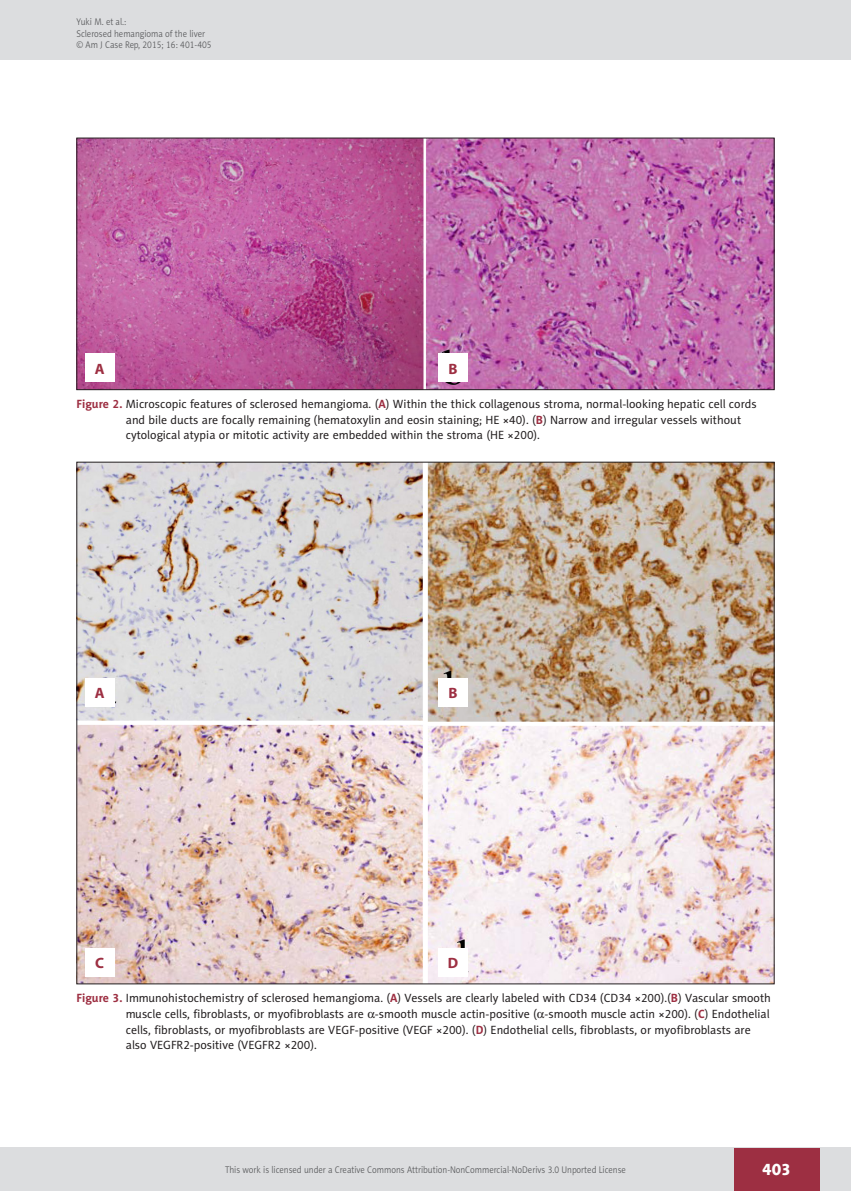
<style>
.page{position:relative;width:851px;height:1191px;background:#fff}
.page>*{position:absolute;margin:0;border:0;box-sizing:border-box;transform-origin:0 0}
.t1{font:16.5px "Naomi Sans EFN Heavy";color:#fff}
.t2{font:700 15px "Myriad Pro";color:#9d2f42}
.AJCR_Rycina_tytul{font:12px/15.8px "Naomi Sans EFN";color:#231f20}
.AJCR_pagina_zywa{font:9.75px/11.2px "Naomi Sans EFN Light";color:#57585a;scale:.9 1}
.AJCR_pagina_sygnatur{font:9.75px "Naomi Sans EFN Light";color:#57585a;scale:.9 1}
.s1{font-weight:700;color:#9d2f42}
.s2{font-family:"Standard Sym L"}
</style>
<div class="page">
<img style="left:79px;top:140px;width:693px;height:248px">
<div style="left:77px;top:138px;width:697px;height:252px;border:1px solid #231f20"></div>
<div style="left:85px;top:354px;width:29px;height:28px;background:#fff"></div>
<div style="left:438px;top:354px;width:29px;height:28px;background:#fff"></div>
<img style="left:79px;top:464px;width:693px;height:518px">
<div style="left:85px;top:678px;width:29px;height:28px;background:#fff"></div>
<div style="left:85px;top:948px;width:29px;height:28px;background:#fff"></div>
<div style="left:438px;top:678px;width:29px;height:28px;background:#fff"></div>
<div style="left:438px;top:948px;width:29px;height:28px;background:#fff"></div>
<div style="left:0;top:1148px;width:850px;height:43px;background:#dcdddf"></div>
<div style="left:733px;top:1147px;width:86px;height:43px;background:#9d2f42"></div>
<div style="left:0;top:0;width:850px;height:60px;background:#dcdddf"></div>
<p class="AJCR_pagina_zywa" style="left:77px;top:16px;width:144px">Yuki M. et al.:<br>Sclerosed hemangioma of the liver</p>
<p class="AJCR_pagina_sygnatur" style="left:77px;top:39px;width:152px">© Am J Case Rep, 2015; 16: 401-405</p>
<p class="t2" style="left:95px;top:359px;width:11px">A</p>
<p class="t2" style="left:448px;top:359px;width:11px">B</p>
<p class="AJCR_Rycina_tytul" style="left:126px;top:396px;width:632px;text-indent:-49px"><span class="s1">Figure 2.</span> Microscopic features of sclerosed hemangioma. (<span class="s1">A</span>) Within the thick collagenous stroma, normal-looking hepatic cell cords and bile ducts are focally remaining (hematoxylin and eosin staining; HE ×40). (<span class="s1">B</span>) Narrow and irregular vessels without cytological atypia or mitotic activity are embedded within the stroma (HE ×200).</p>
<p class="t2" style="left:95px;top:683px;width:11px">A</p>
<p class="t2" style="left:95px;top:953px;width:10px">C</p>
<p class="t2" style="left:448px;top:683px;width:11px">B</p>
<p class="t2" style="left:447px;top:953px;width:12px">D</p>
<p class="AJCR_Rycina_tytul" style="left:126px;top:990px;width:646px;text-indent:-49px"><span class="s1">Figure 3.</span> Immunohistochemistry of sclerosed hemangioma. (<span class="s1">A</span>) Vessels are clearly labeled with CD34 (CD34 ×200).(<span class="s1">B</span>) Vascular smooth muscle cells, fibroblasts, or myofibroblasts are <span class="s2">a</span>-smooth muscle actin-positive (<span class="s2">a</span>-smooth muscle actin ×200). (<span class="s1">C</span>) Endothelial cells, fibroblasts, or myofibroblasts are VEGF-positive (VEGF ×200). (<span class="s1">D</span>) Endothelial cells, fibroblasts, or myofibroblasts are also VEGFR2-positive (VEGFR2 ×200).</p>
<p class="AJCR_pagina_zywa" style="left:225px;top:1164px;width:447px">This work is licensed under a Creative Commons Attribution-NonCommercial-NoDerivs 3.0 Unported License</p>
<p class="t1" style="left:762px;top:1159px;width:30px">403</p>
</div>
